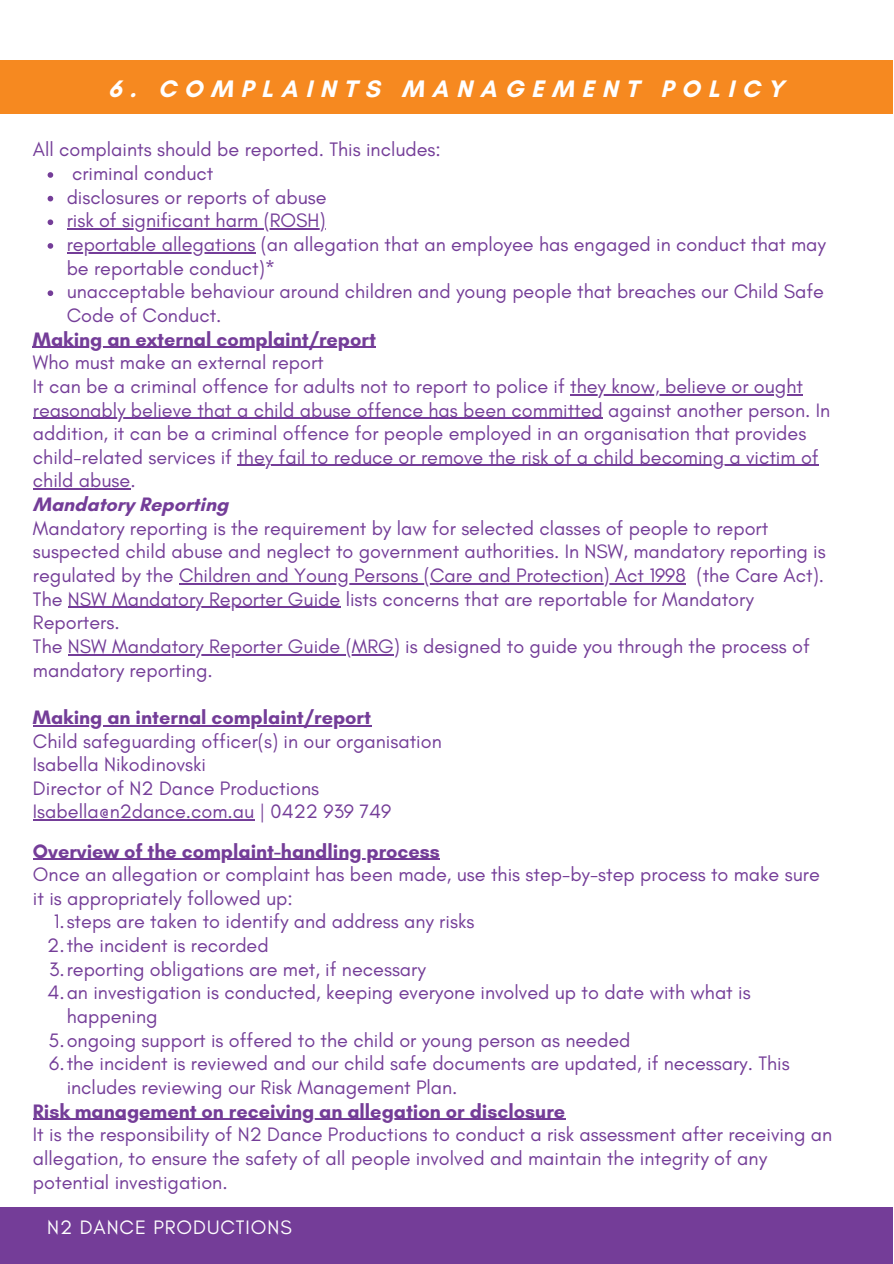
<style>
.page{position:relative;width:894px;height:1264px;background:#fff}
.page>*{position:absolute;margin:0;border:0;box-sizing:border-box;transform-origin:0 0}
.t1{font:700 24.3px "Glacial Indifference";letter-spacing:.32em;color:#fff}
.t2{font:19.8px/23.7px "Glacial Indifference";color:#743d98}
.t3{font:700 19.8px "Glacial Indifference";color:#743d98}
.t4{font:19.8px "Glacial Indifference";letter-spacing:.05em;color:#fff}
</style>
<div class="page">
<div style="left:0;top:1207px;width:892px;height:56px;background:#743d98"></div>
<div style="left:0;top:60px;width:892px;height:53px;background:#f68920"></div>
<svg style="left:48px;top:172px;width:5px;height:6px"></svg>
<svg style="left:48px;top:196px;width:5px;height:5px"></svg>
<svg style="left:48px;top:219px;width:5px;height:6px"></svg>
<hr style="left:67px;top:228px;width:258px;height:1px;background:#743d98">
<svg style="left:48px;top:243px;width:5px;height:6px"></svg>
<hr style="left:67px;top:252px;width:188px;height:1px;background:#743d98">
<svg style="left:48px;top:290px;width:5px;height:6px"></svg>
<hr style="left:33px;top:347px;width:343px;height:1px;background:#743d98">
<hr style="left:570px;top:394px;width:232px;height:1px;background:#743d98">
<hr style="left:33px;top:417px;width:569px;height:2px;background:#743d98">
<hr style="left:237px;top:465px;width:581px;height:1px;background:#743d98">
<hr style="left:33px;top:488px;width:97px;height:1px;background:#743d98">
<hr style="left:179px;top:583px;width:506px;height:1px;background:#743d98">
<hr style="left:68px;top:607px;width:272px;height:1px;background:#743d98">
<hr style="left:68px;top:654px;width:326px;height:1px;background:#743d98">
<hr style="left:33px;top:725px;width:338px;height:1px;background:#743d98">
<hr style="left:33px;top:819px;width:221px;height:1px;background:#743d98">
<hr style="left:33px;top:858px;width:149px;height:1px;background:#743d98">
<hr style="left:182px;top:858px;width:145px;height:1px;background:#743d98">
<hr style="left:327px;top:858px;width:113px;height:1px;background:#743d98">
<hr style="left:33px;top:1118px;width:532px;height:1px;background:#743d98">
<p class="t1" style="left:108px;top:74px;width:677px">6. COMPLAINTS MANAGEMENT POLICY</p>
<p class="t2" style="left:67px;top:138px;width:760px;text-indent:-34px">All complaints should be reported. This includes:<br>criminal conduct<br>disclosures or reports of abuse<br>risk of significant harm (ROSH)<br>reportable allegations (an allegation that an employee has engaged in conduct that may be reportable conduct)*<br>unacceptable behaviour around children and young people that breaches our Child Safe Code of Conduct.</p>
<p class="t3" style="left:33px;top:326px;width:344px">Making an external complaint/report</p>
<p class="t2" style="left:33px;top:351px;width:798px">Who must make an external report<br>It can be a criminal offence for adults not to report to police if they know, believe or ought reasonably believe that a child abuse offence has been committed against another person. In addition, it can be a criminal offence for people employed in an organisation that provides child-related services if they fail to reduce or remove the risk of a child becoming a victim of child abuse.</p>
<p class="t3" style="left:33px;top:492px;width:197px">Mandatory Reporting</p>
<p class="t2" style="left:33px;top:516px;width:794px">Mandatory reporting is the requirement by law for selected classes of people to report suspected child abuse and neglect to government authorities. In NSW, mandatory reporting is regulated by the Children and Young Persons (Care and Protection) Act 1998 (the Care Act).<br>The NSW Mandatory Reporter Guide lists concerns that are reportable for Mandatory Reporters.<br>The NSW Mandatory Reporter Guide (MRG) is designed to guide you through the process of mandatory reporting.</p>
<p class="t3" style="left:33px;top:705px;width:339px">Making an internal complaint/report</p>
<p class="t2" style="left:33px;top:729px;width:410px">Child safeguarding officer(s) in our organisation Isabella Nikodinovski<br>Director of N2 Dance Productions Isabella@n2dance.com.au | 0422 939 749</p>
<p class="t3" style="left:33px;top:838px;width:408px">Overview of the complaint-handling process</p>
<p class="t2" style="left:33px;top:863px;width:788px">Once an allegation or complaint has been made, use this step-by-step process to make sure</p>
<p class="t2" style="left:33px;top:886px;width:261px">it is appropriately followed up:</p>
<p class="t2" style="left:54px;top:910px;width:422px">1.steps are taken to identify and address any risks</p>
<p class="t2" style="left:47px;top:933px;width:223px">2.the incident is recorded</p>
<p class="t2" style="left:49px;top:957px;width:378px">3.reporting obligations are met, if necessary</p>
<p class="t2" style="left:47px;top:981px;width:704px">4.an investigation is conducted, keeping everyone involved up to date with what is</p>
<p class="t2" style="left:67px;top:1004px;width:92px">happening</p>
<p class="t2" style="left:48px;top:1028px;width:583px">5.ongoing support is offered to the child or young person as needed</p>
<p class="t2" style="left:49px;top:1052px;width:741px">6.the incident is reviewed and our child safe documents are updated, if necessary. This</p>
<p class="t2" style="left:67px;top:1075px;width:392px">includes reviewing our Risk Management Plan.</p>
<p class="t3" style="left:33px;top:1098px;width:533px">Risk management on receiving an allegation or disclosure</p>
<p class="t2" style="left:33px;top:1123px;width:800px">It is the responsibility of N2 Dance Productions to conduct a risk assessment after receiving an allegation, to ensure the safety of all people involved and maintain the integrity of any potential investigation.</p>
<p class="t4" style="left:47px;top:1216px;width:246px">N2 DANCE PRODUCTIONS</p>
</div>
